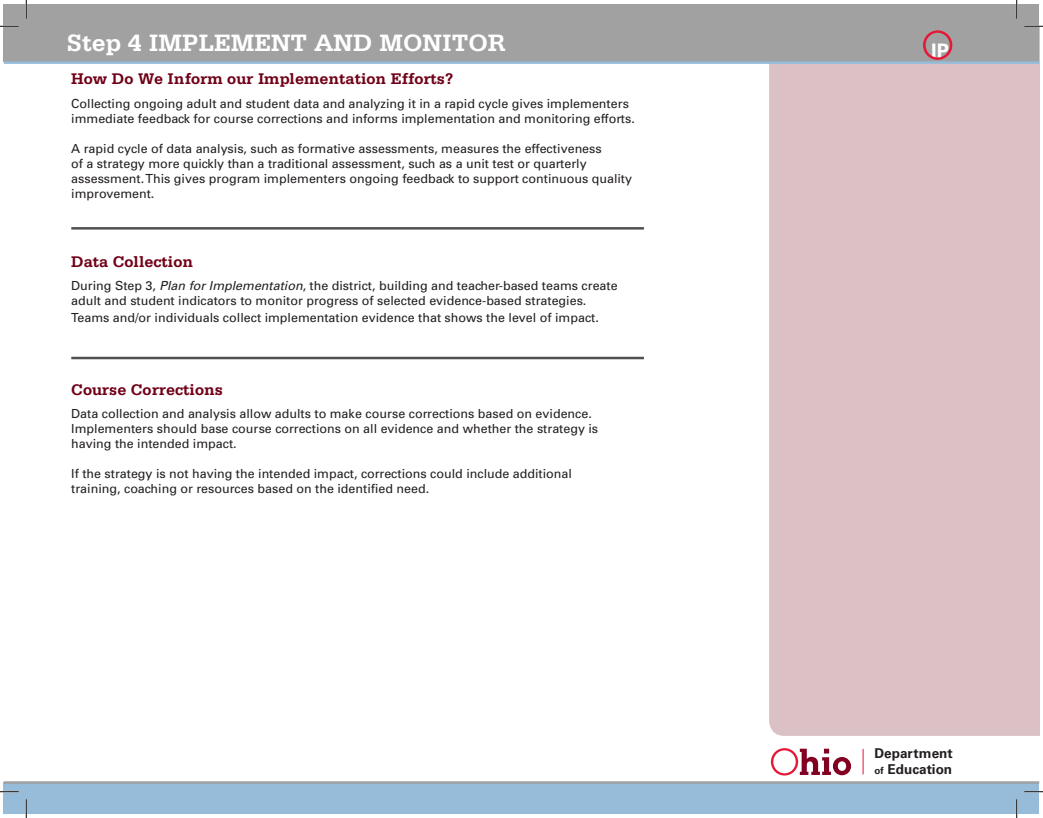
<style>
.page{position:relative;width:1043px;height:818px;background:#fff}
.page>*{position:absolute;margin:0;border:0;box-sizing:border-box;transform-origin:0 0}
.t1{font:700 25px "Serifa Std";color:#fff}
.t2{font:700 20px "Univers";color:#fff}
.t3{font:700 16.25px "Serifa";color:#700017}
.t4{font:700 13.5px/16.2px "Univers";color:#231f20}
.t5{font:12.5px/15px "Univers";color:#231f20}
.s1{font-style:italic}
.s2{font-size:9.88px}
</style>
<div class="page">
<div style="left:769px;top:64px;width:270px;height:671px;background:#dbc0c5"></div>
<div style="left:4px;top:4px;width:1035px;height:57px;background:#a1a1a1"></div>
<hr style="left:71px;top:227px;width:573px;height:2px;background:#525051">
<hr style="left:71px;top:357px;width:573px;height:2px;background:#525051">
<svg style="left:923px;top:30px;width:29px;height:30px"></svg>
<hr style="left:4px;top:61px;width:1035px;height:3px;background:#96bcd9">
<svg style="left:771px;top:748px;width:80px;height:27px"></svg>
<svg style="left:862px;top:749px;width:1px;height:25px"></svg>
<div style="left:4px;top:782px;width:1035px;height:32px;background:#96bcd9"></div>
<hr style="left:4px;top:781px;width:1035px;height:2px;background:#a1a1a1">
<svg style="left:0;top:25px;width:19px;height:2px"></svg>
<svg style="left:1024px;top:25px;width:18px;height:2px"></svg>
<svg style="left:0;top:790px;width:19px;height:2px"></svg>
<svg style="left:1024px;top:791px;width:18px;height:1px"></svg>
<svg style="left:25px;top:0;width:2px;height:19px"></svg>
<svg style="left:25px;top:799px;width:2px;height:19px"></svg>
<svg style="left:1016px;top:0;width:1px;height:19px"></svg>
<svg style="left:1016px;top:799px;width:1px;height:19px"></svg>
<p class="t1" style="left:67px;top:28px;width:440px">Step 4 IMPLEMENT AND MONITOR</p>
<p class="t3" style="left:71px;top:69px;width:383px">How Do We Inform our Implementation Efforts?</p>
<p class="t5" style="left:71px;top:95px;width:565px">Collecting ongoing adult and student data and analyzing it in a rapid cycle gives implementers immediate feedback for course corrections and informs implementation and monitoring efforts.</p>
<p class="t5" style="left:71px;top:140px;width:562px">A rapid cycle of data analysis, such as formative assessments, measures the effectiveness<br>of a strategy more quickly than a traditional assessment, such as a unit test or quarterly assessment. This gives program implementers ongoing feedback to support continuous quality improvement.</p>
<p class="t3" style="left:71px;top:252px;width:123px">Data Collection</p>
<p class="t5" style="left:71px;top:278px;width:548px">During Step 3, <span class="s1">Plan for Implementation</span>, the district, building and teacher-based teams create adult and student indicators to monitor progress of selected evidence-based strategies.</p>
<p class="t5" style="left:71px;top:310px;width:529px">Teams and/or individuals collect implementation evidence that shows the level of impact.</p>
<p class="t3" style="left:71px;top:379px;width:153px">Course Corrections</p>
<p class="t5" style="left:71px;top:406px;width:528px">Data collection and analysis allow adults to make course corrections based on evidence.<br>Implementers should base course corrections on all evidence and whether the strategy is having the intended impact.</p>
<p class="t5" style="left:71px;top:466px;width:502px">If the strategy is not having the intended impact, corrections could include additional training, coaching or resources based on the identified need.</p>
<p class="t2" style="left:931px;top:38px;width:19px">IP</p>
<p class="t4" style="left:874px;top:745px;width:80px">Department <span class="s2">of</span> Education</p>
</div>
